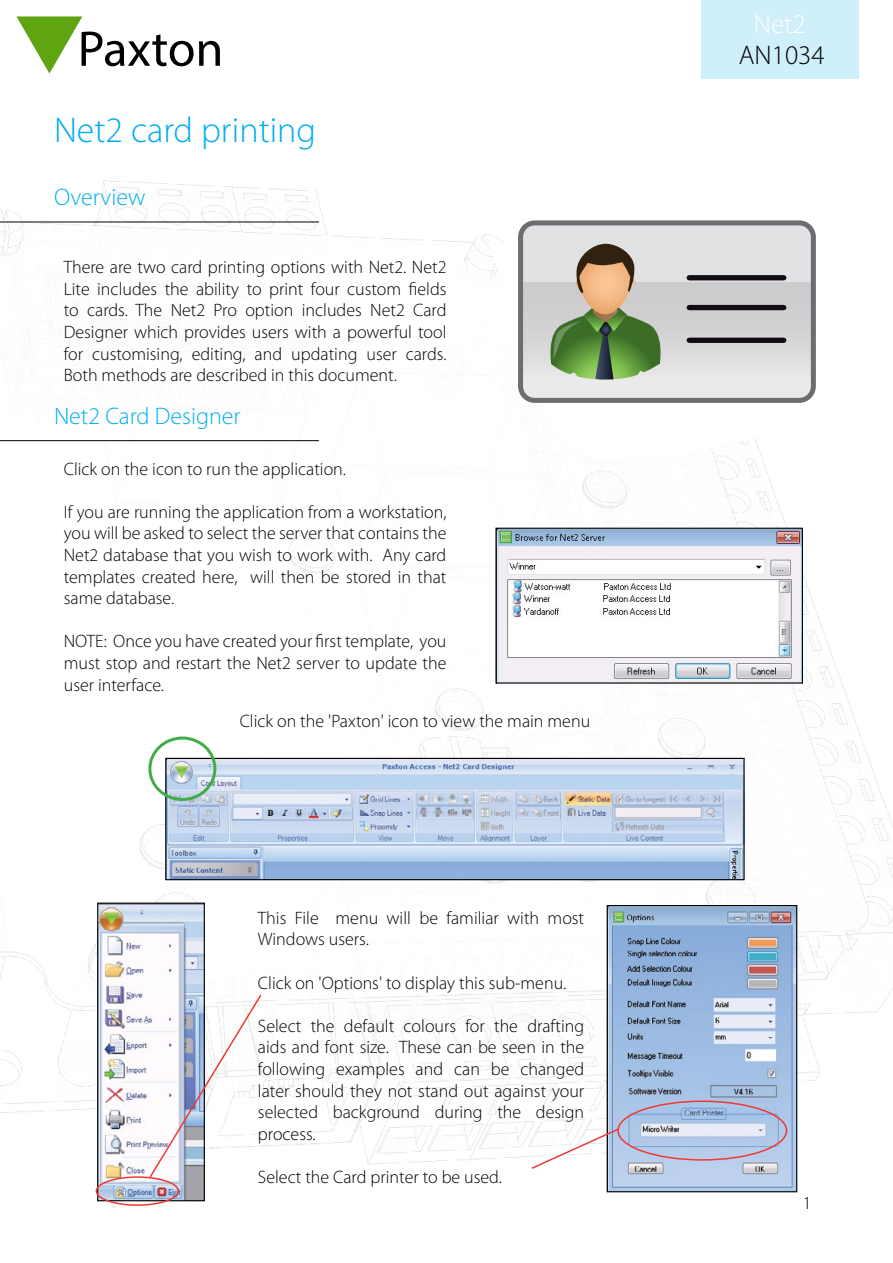
<style>
.page{position:relative;width:893px;height:1263px;background:#fff}
.page>*{position:absolute;margin:0;border:0;box-sizing:border-box;transform-origin:0 0}
.t1{font:300 36px "Myriad Pro";color:#00aeef}
.t2{font:300 27px "Myriad Pro";color:#000}
.t3{font:300 27px "Myriad Pro";color:#fff}
.t4{font:300 24px "Myriad Pro";color:#00aeef}
.t5{font:300 18px/21.6px "Myriad Pro";color:#000;text-align:justify}
</style>
<div class="page">
<svg style="left:16px;top:16px;width:204px;height:58px"></svg>
<img style="left:0;top:180px;width:893px;height:1026px">
<svg style="left:487px;top:241px;width:324px;height:221px"></svg>
<div style="left:521px;top:223px;width:292px;height:177px;background:#eaeaeb"></div>
<div style="left:518px;top:220px;width:298px;height:183px;border:5px solid #6b6d71;border-radius:14px"></div>
<svg style="left:523px;top:226px;width:287px;height:154px"></svg>
<div style="left:689px;top:275px;width:95px;height:5px;background:#110b14"></div>
<div style="left:689px;top:305px;width:95px;height:5px;background:#110b14"></div>
<div style="left:689px;top:338px;width:95px;height:5px;background:#110b14"></div>
<hr style="left:0;top:222px;width:319px;height:1px;background:#000">
<hr style="left:0;top:440px;width:319px;height:1px;background:#000">
<img style="left:497px;top:530px;width:304px;height:152px">
<div style="left:495px;top:528px;width:308px;height:156px;border:1px solid #000"></div>
<img style="left:167px;top:760px;width:576px;height:118px">
<div style="left:165px;top:758px;width:580px;height:122px;border:1px solid #000"></div>
<div style="left:148px;top:736px;width:68px;height:65px;border:3px solid #41ad49;border-radius:50%"></div>
<img style="left:99px;top:904px;width:104px;height:295px">
<div style="left:97px;top:902px;width:108px;height:299px;border:1px solid #000"></div>
<div style="left:96px;top:1176px;width:83px;height:30px;border:2px solid #ef3834;border-radius:50%"></div>
<svg style="left:148px;top:993px;width:115px;height:186px"></svg>
<img style="left:609px;top:907px;width:186px;height:283px">
<div style="left:607px;top:905px;width:190px;height:287px;border:1px solid #000"></div>
<div style="left:617px;top:1100px;width:170px;height:61px;border:2px solid #ef3834;border-radius:50%"></div>
<svg style="left:530px;top:1127px;width:90px;height:43px"></svg>
<div style="left:702px;top:0;width:157px;height:79px;background:#cfeffb"></div>
<h1 class="t1" style="left:54px;top:108px;width:264px">Net2 card printing</h1>
<h3 class="t4" style="left:54px;top:182px;width:93px">Overview</h3>
<p class="t5" style="left:64px;top:256px;width:384px">There are two card printing options with Net2. Net2<br>Lite includes the ability to print four custom fields to cards. The Net2 Pro option includes Net2 Card Designer which provides users with a powerful tool for customising, editing, and updating user cards.<br>Both methods are described in this document.</p>
<h3 class="t4" style="left:54px;top:401px;width:188px">Net2 Card Designer</h3>
<p class="t5" style="left:64px;top:458px;width:284px">Click on the icon to run the application.</p>
<p class="t5" style="left:64px;top:501px;width:384px">If you are running the application from a workstation, you will be asked to select the server that contains the Net2 database that you wish to work with. Any card templates created here, will then be stored in that same database.</p>
<p class="t5" style="left:64px;top:630px;width:384px">NOTE: Once you have created your first template, you must stop and restart the Net2 server to update the user interface.</p>
<p class="t5" style="left:240px;top:710px;width:352px">Click on the 'Paxton' icon to view the main menu</p>
<p class="t5" style="left:258px;top:907px;width:328px">This File menu will be familiar with most<br>Windows users.</p>
<p class="t5" style="left:258px;top:972px;width:310px">Click on 'Options' to display this sub-menu.</p>
<p class="t5" style="left:258px;top:1015px;width:328px">Select the default colours for the drafting aids and font size. These can be seen in the following examples and can be changed later should they not stand out against your selected background during the design process.</p>
<p class="t5" style="left:258px;top:1166px;width:246px">Select the Card printer to be used.</p>
<h2 class="t3" style="left:754px;top:8px;width:53px">Net2</h2>
<h2 class="t2" style="left:739px;top:39px;width:87px">AN1034</h2>
<p class="t5" style="left:803px;top:1192px;width:10px">1</p>
</div>
